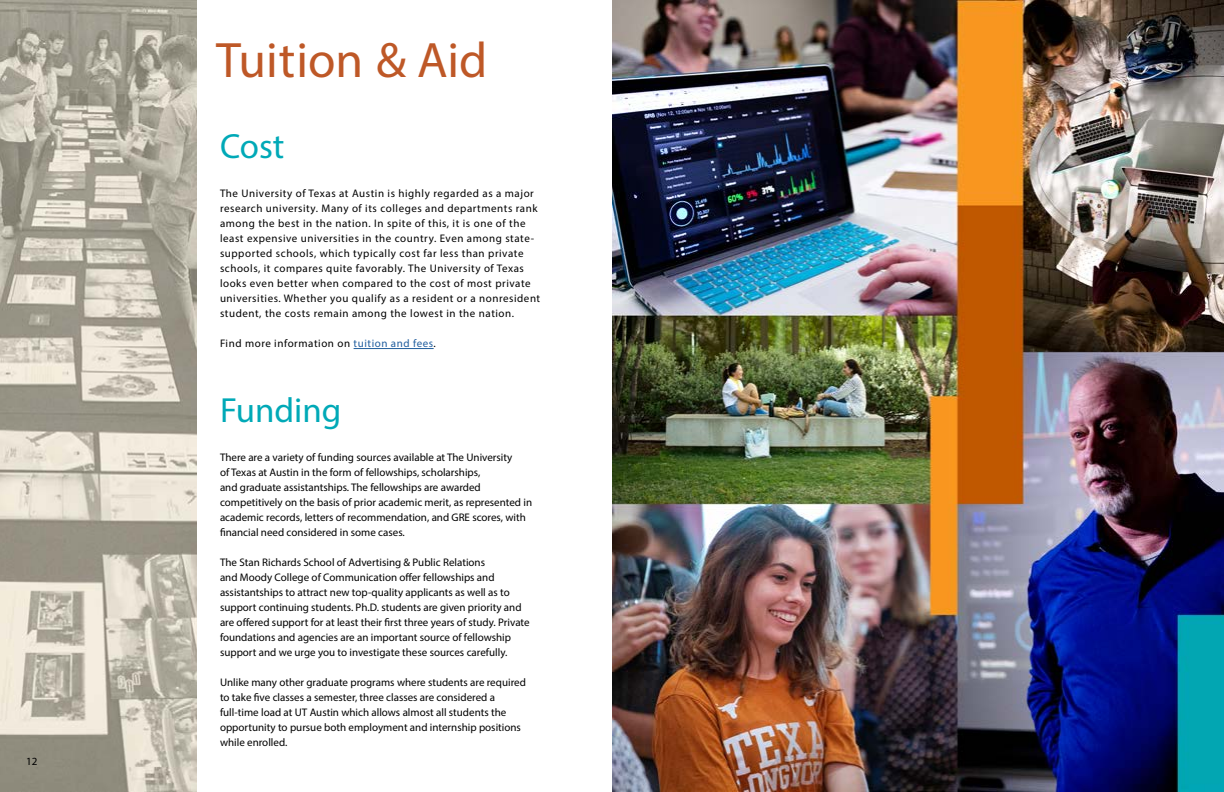
<style>
.page{position:relative;width:1224px;height:792px;background:#fff}
.page>*{position:absolute;margin:0;border:0;box-sizing:border-box;transform-origin:0 0}
.t1{font:50px "Myriad Pro";color:#be5827}
.t2{font:35px "Myriad Pro";color:#00a9b7}
.t3{font:11px/15px "Myriad Pro";color:#000}
.t4{font:11px/15px "Myriad Pro";letter-spacing:.05em;color:#000}
.s1{color:#215e9e}
</style>
<div class="page">
<img style="left:0;top:0;width:197px;height:792px">
<hr style="left:354px;top:348px;width:80px;height:1px;background:#215e9e">
<img style="left:613px;top:0;width:611px;height:792px">
<p class="t3" style="left:26px;top:753px;width:13px">12</p>
<p class="t3" style="left:28px;top:753px;width:13px">12</p>
<h1 class="t1" style="left:216px;top:29px;width:273px">Tuition &amp; Aid</h1>
<h2 class="t2" style="left:220px;top:125px;width:66px">Cost</h2>
<p class="t4" style="left:220px;top:186px;width:322px">The University of Texas at Austin is highly regarded as a major research university. Many of its colleges and departments rank among the best in the nation. In spite of this, it is one of the least expensive universities in the country. Even among state&shy;supported schools, which typically cost far less than private schools, it compares quite favorably. The University of Texas looks even better when compared to the cost of most private universities. Whether you qualify as a resident or a nonresident student, the costs remain among the lowest in the nation.</p>
<p class="t4" style="left:220px;top:336px;width:217px">Find more information on <span class="s1">tuition and fees</span>.</p>
<h2 class="t2" style="left:220px;top:389px;width:123px">Funding</h2>
<p class="t3" style="left:220px;top:450px;width:314px">There are a variety of funding sources available at The University<br>of Texas at Austin in the form of fellowships, scholarships,<br>and graduate assistantships. The fellowships are awarded competitively on the basis of prior academic merit, as represented in academic records, letters of recommendation, and GRE scores, with financial need considered in some cases.</p>
<p class="t3" style="left:220px;top:555px;width:311px">The Stan Richards School of Advertising &amp; Public Relations<br>and Moody College of Communication offer fellowships and assistantships to attract new top-quality applicants as well as to support continuing students. Ph.D. students are given priority and are offered support for at least their first three years of study. Private foundations and agencies are an important source of fellowship support and we urge you to investigate these sources carefully.</p>
<p class="t3" style="left:220px;top:675px;width:307px">Unlike many other graduate programs where students are required to take five classes a semester, three classes are considered a full-time load at UT Austin which allows almost all students the opportunity to pursue both employment and internship positions while enrolled.</p>
</div>
